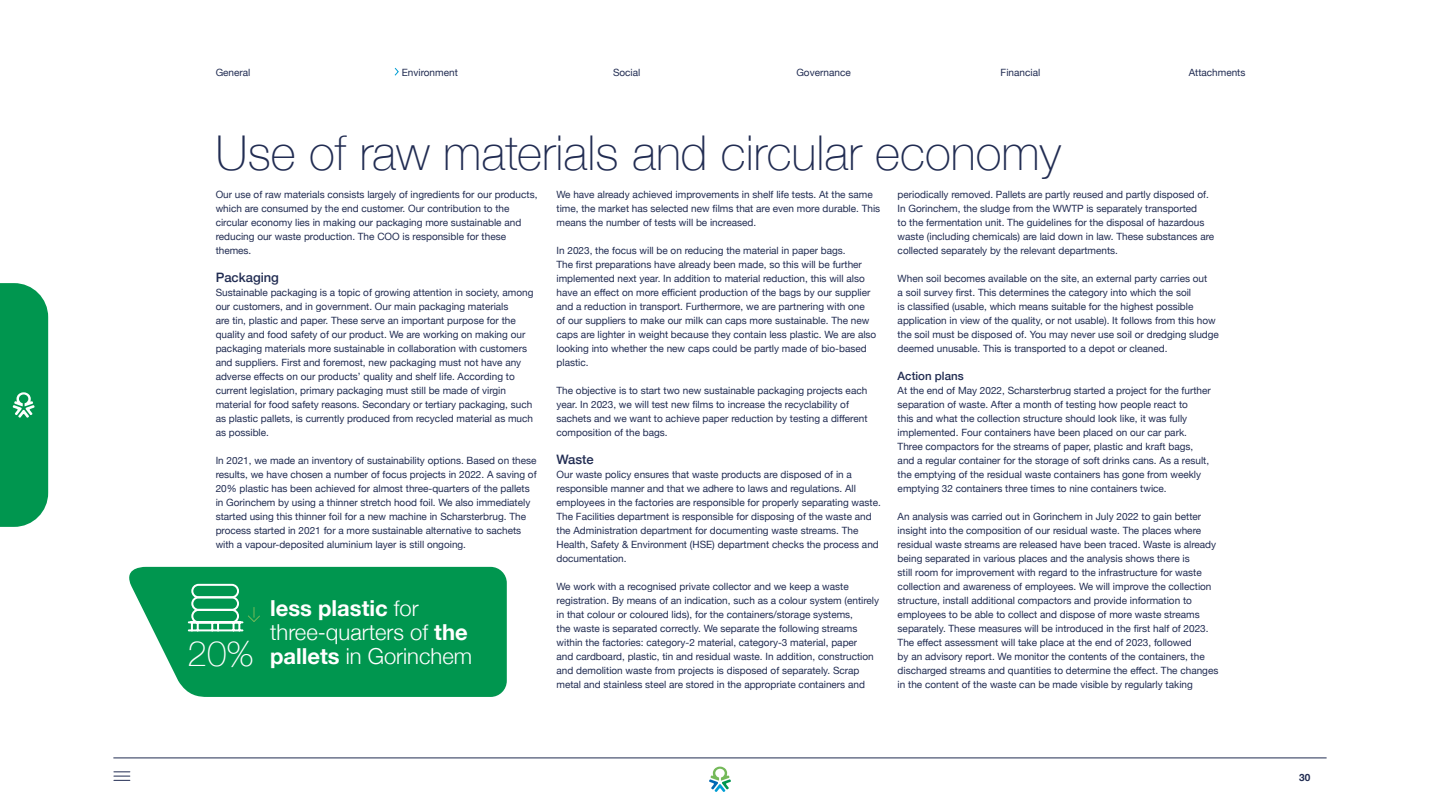
<style>
.page{position:relative;width:1440px;height:810px;background:#fff}
.page>*{position:absolute;margin:0;border:0;box-sizing:border-box;transform-origin:0 0}
.t1{font:100 48px "Helvetica Neue";color:#212c52}
.t2{font:100 35.1px "Helvetica Neue";color:#fff}
.t3{font:300 22px/24px "Helvetica Neue";color:#fff}
.t4{font:500 13px "Helvetica Neue";color:#212c52}
.t5{font:500 11.5px "Helvetica Neue";color:#212c52}
.t6{font:10px/14px "Helvetica Neue";color:#212c52}
.t7{font:700 10px "Helvetica Neue";color:#212c52}
.s1{font-weight:700}
</style>
<div class="page">
<svg style="left:129px;top:567px;width:378px;height:130px;background:#139e5c"></svg>
<hr style="left:113px;top:758px;width:1214px;height:1px;background:#212c52">
<svg style="left:114px;top:771px;width:16px;height:10px"></svg>
<svg style="left:394px;top:67px;width:5px;height:9px"></svg>
<svg style="left:247px;top:607px;width:14px;height:16px"></svg>
<hr style="left:189px;top:621px;width:53px;height:2px;background:#fff">
<hr style="left:189px;top:629px;width:53px;height:2px;background:#fff">
<svg style="left:191px;top:623px;width:8px;height:7px"></svg>
<svg style="left:211px;top:623px;width:8px;height:7px"></svg>
<svg style="left:233px;top:623px;width:7px;height:7px"></svg>
<div style="left:191px;top:609px;width:48px;height:14px;border:2px solid #fff;border-radius:6px"></div>
<div style="left:191px;top:596px;width:48px;height:15px;border:2px solid #fff;border-radius:6px"></div>
<div style="left:191px;top:584px;width:48px;height:14px;border:2px solid #fff;border-radius:6px"></div>
<svg style="left:0;top:283px;width:48px;height:244px;background:#0f9c59"></svg>
<svg style="left:709px;top:767px;width:22px;height:25px"></svg>
<p class="t6" style="left:216px;top:66px;width:36px">General</p>
<p class="t6" style="left:402px;top:66px;width:57px">Environment</p>
<p class="t6" style="left:613px;top:66px;width:29px">Social</p>
<p class="t6" style="left:796px;top:66px;width:56px">Governance</p>
<p class="t6" style="left:1001px;top:66px;width:41px">Financial</p>
<p class="t6" style="left:1189px;top:66px;width:58px">Attachments</p>
<h1 class="t1" style="left:215px;top:116px;width:847px">Use of raw materials and circular economy</h1>
<p class="t6" style="left:557px;top:188px;width:325px">We have already achieved improvements in shelf life tests. At the same time, the market has selected new films that are even more durable. This means the number of tests will be increased.</p>
<p class="t6" style="left:557px;top:244px;width:321px">In 2023, the focus will be on reducing the material in paper bags.<br>The first preparations have already been made, so this will be further implemented next year. In addition to material reduction, this will also have an effect on more efficient production of the bags by our supplier and a reduction in transport. Furthermore, we are partnering with one<br>of our suppliers to make our milk can caps more sustainable. The new caps are lighter in weight because they contain less plastic. We are also looking into whether the new caps could be partly made of bio-based plastic.</p>
<p class="t6" style="left:557px;top:384px;width:313px">The objective is to start two new sustainable packaging projects each year. In 2023, we will test new films to increase the recyclability of sachets and we want to achieve paper reduction by testing a different composition of the bags.</p>
<h3 class="t4" style="left:557px;top:449px;width:39px">Waste</h3>
<p class="t6" style="left:557px;top:468px;width:326px">Our waste policy ensures that waste products are disposed of in a responsible manner and that we adhere to laws and regulations. All employees in the factories are responsible for properly separating waste.<br>The Facilities department is responsible for disposing of the waste and the Administration department for documenting waste streams. The Health, Safety &amp; Environment (HSE) department checks the process and documentation.</p>
<p class="t6" style="left:557px;top:580px;width:324px">We work with a recognised private collector and we keep a waste registration. By means of an indication, such as a colour system (entirely in that colour or coloured lids), for the containers/storage systems,<br>the waste is separated correctly. We separate the following streams within the factories: category-2 material, category-3 material, paper<br>and cardboard, plastic, tin and residual waste. In addition, construction and demolition waste from projects is disposed of separately. Scrap metal and stainless steel are stored in the appropriate containers and</p>
<p class="t6" style="left:216px;top:188px;width:323px">Our use of raw materials consists largely of ingredients for our products, which are consumed by the end customer. Our contribution to the circular economy lies in making our packaging more sustainable and reducing our waste production. The COO is responsible for these themes.</p>
<h3 class="t4" style="left:216px;top:267px;width:65px">Packaging</h3>
<p class="t6" style="left:216px;top:286px;width:319px">Sustainable packaging is a topic of growing attention in society, among our customers, and in government. Our main packaging materials<br>are tin, plastic and paper. These serve an important purpose for the quality and food safety of our product. We are working on making our packaging materials more sustainable in collaboration with customers and suppliers. First and foremost, new packaging must not have any adverse effects on our products’ quality and shelf life. According to current legislation, primary packaging must still be made of virgin material for food safety reasons. Secondary or tertiary packaging, such as plastic pallets, is currently produced from recycled material as much as possible.</p>
<p class="t6" style="left:216px;top:454px;width:322px">In 2021, we made an inventory of sustainability options. Based on these results, we have chosen a number of focus projects in 2022. A saving of 20% plastic has been achieved for almost three-quarters of the pallets in Gorinchem by using a thinner stretch hood foil. We also immediately started using this thinner foil for a new machine in Scharsterbrug. The process started in 2021 for a more sustainable alternative to sachets with a vapour-deposited aluminium layer is still ongoing.</p>
<p class="t6" style="left:898px;top:188px;width:318px">periodically removed. Pallets are partly reused and partly disposed of.<br>In Gorinchem, the sludge from the WWTP is separately transported<br>to the fermentation unit. The guidelines for the disposal of hazardous waste (including chemicals) are laid down in law. These substances are collected separately by the relevant departments.</p>
<p class="t6" style="left:898px;top:272px;width:323px">When soil becomes available on the site, an external party carries out<br>a soil survey first. This determines the category into which the soil<br>is classified (usable, which means suitable for the highest possible application in view of the quality, or not usable). It follows from this how the soil must be disposed of. You may never use soil or dredging sludge deemed unusable. This is transported to a depot or cleaned.</p>
<p class="t5" style="left:898px;top:366px;width:68px">Action plans</p>
<p class="t6" style="left:898px;top:384px;width:315px">At the end of May 2022, Scharsterbrug started a project for the further separation of waste. After a month of testing how people react to<br>this and what the collection structure should look like, it was fully implemented. Four containers have been placed on our car park.<br>Three compactors for the streams of paper, plastic and kraft bags, and a regular container for the storage of soft drinks cans. As a result, the emptying of the residual waste containers has gone from weekly emptying 32 containers three times to nine containers twice.</p>
<p class="t6" style="left:898px;top:510px;width:322px">An analysis was carried out in Gorinchem in July 2022 to gain better insight into the composition of our residual waste. The places where residual waste streams are released have been traced. Waste is already being separated in various places and the analysis shows there is<br>still room for improvement with regard to the infrastructure for waste collection and awareness of employees. We will improve the collection structure, install additional compactors and provide information to employees to be able to collect and dispose of more waste streams separately. These measures will be introduced in the first half of 2023.<br>The effect assessment will take place at the end of 2023, followed<br>by an advisory report. We monitor the contents of the containers, the discharged streams and quantities to determine the effect. The changes in the content of the waste can be made visible by regularly taking</p>
<h3 class="t3" style="left:270px;top:595px;width:204px"><span class="s1">less plastic</span> for three-quarters of <span class="s1">the pallets</span> in Gorinchem</h3>
<h2 class="t2" style="left:188px;top:626px;width:68px">20%</h2>
<p class="t7" style="left:1299px;top:770px;width:13px">30</p>
</div>
